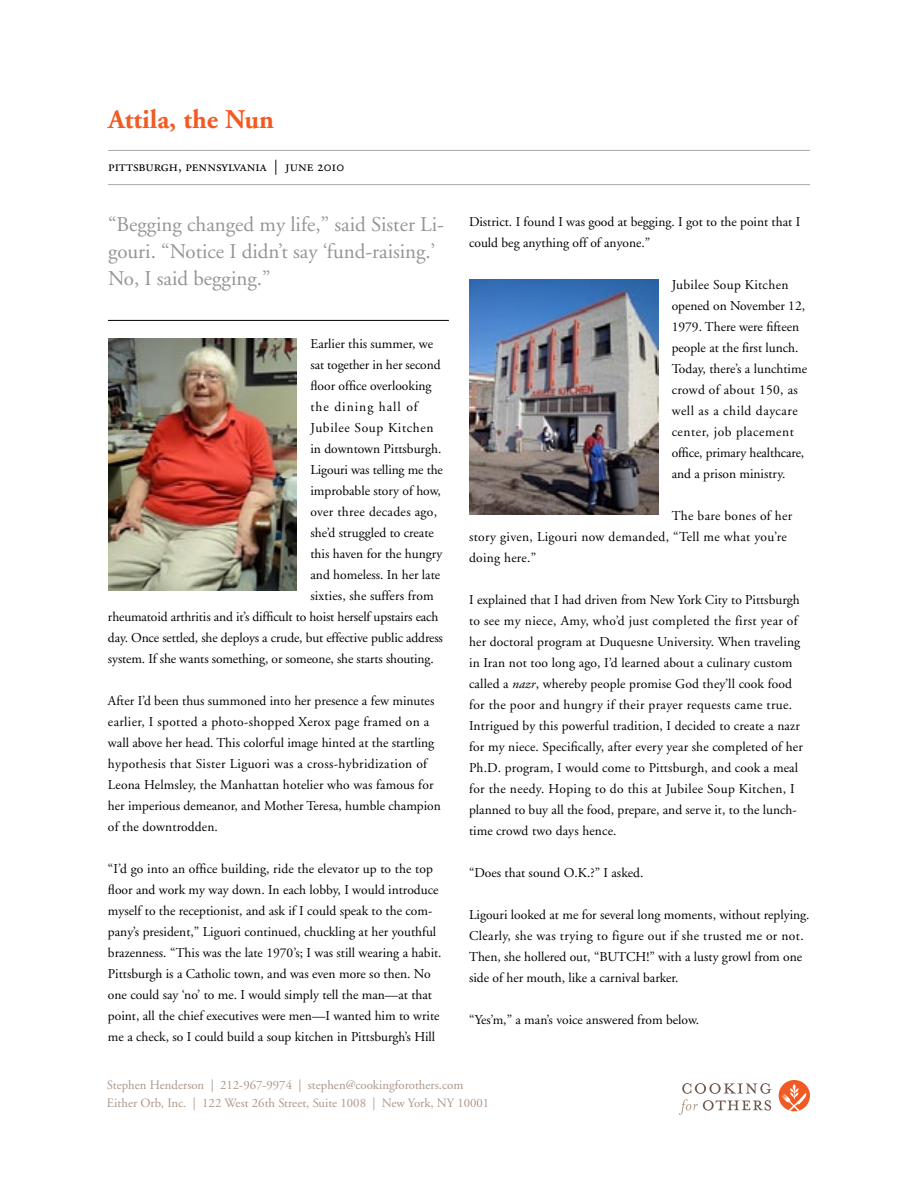
<style>
.page{position:relative;width:918px;height:1188px;background:#fff}
.page>*{position:absolute;margin:0;border:0;box-sizing:border-box;transform-origin:0 0}
.t1{font:700 27px "Adobe Garamond";color:#f15a22}
.t2{font:21px/27px "Adobe Garamond";color:#939598}
.t3{font:15px "Adobe Garamond Regular SC";color:#000}
.t4{font:13.5px/21px "Adobe Garamond";color:#000}
.t5{font:13.5px/21px "Adobe Garamond";letter-spacing:.025em;color:#000}
.t6{font:13.5px "Adobe Garamond";letter-spacing:.05em;color:#000}
.t7{font:13.5px "Adobe Garamond";letter-spacing:.075em;color:#000}
.t8{font:12.75px/18px "Adobe Garamond";color:#ad9689}
.s1{font-style:italic}
</style>
<div class="page">
<hr style="left:108px;top:150px;width:702px;height:1px;background:#a7a9ac">
<hr style="left:108px;top:184px;width:702px;height:1px;background:#a7a9ac">
<svg style="left:679px;top:1083px;width:93px;height:32px"></svg>
<div style="left:779px;top:1080px;width:31px;height:31px;background:#f15a22;border-radius:50%"></div>
<svg style="left:781px;top:1084px;width:27px;height:27px"></svg>
<hr style="left:108px;top:320px;width:341px;height:1px;background:#000">
<img style="left:108px;top:339px;width:189px;height:252px">
<img style="left:469px;top:280px;width:189px;height:235px">
<h1 class="t1" style="left:108px;top:104px;width:168px">Attila, the Nun</h1>
<p class="t3" style="left:108px;top:158px;width:238px">pittsburgh, pennsylvania | june 2010</p>
<h2 class="t2" style="left:108px;top:212px;width:337px">“Begging changed my life,” said Sister Li&shy;gouri. “Notice I didn’t say ‘fund-raising.’<br>No, I said begging.”</h2>
<p class="t4" style="left:310px;top:333px;width:124px">Earlier this summer, we</p>
<p class="t4" style="left:310px;top:354px;width:132px">sat together in her second</p>
<p class="t4" style="left:310px;top:375px;width:123px">floor office overlooking</p>
<p class="t7" style="left:310px;top:399px;width:109px">the dining hall of</p>
<p class="t6" style="left:310px;top:420px;width:125px">Jubilee Soup Kitchen</p>
<p class="t4" style="left:310px;top:438px;width:132px">in downtown Pittsburgh.</p>
<p class="t4" style="left:310px;top:459px;width:134px">Ligouri was telling me the</p>
<p class="t4" style="left:310px;top:480px;width:132px">improbable story of how,</p>
<p class="t5" style="left:310px;top:501px;width:128px">over three decades ago,</p>
<p class="t4" style="left:310px;top:522px;width:125px">she’d struggled to create</p>
<p class="t4" style="left:310px;top:543px;width:134px">this haven for the hungry</p>
<p class="t4" style="left:310px;top:564px;width:131px">and homeless. In her late</p>
<p class="t4" style="left:310px;top:585px;width:124px">sixties, she suffers from</p>
<p class="t4" style="left:108px;top:606px;width:332px">rheumatoid arthritis and it’s difficult to hoist herself upstairs each</p>
<p class="t4" style="left:108px;top:627px;width:337px">day. Once settled, she deploys a crude, but effective public address</p>
<p class="t4" style="left:108px;top:648px;width:327px">system. If she wants something, or someone, she starts shouting.</p>
<p class="t4" style="left:108px;top:690px;width:334px">After I’d been thus summoned into her presence a few minutes earlier, I spotted a photo-shopped Xerox page framed on a wall above her head. This colorful image hinted at the startling hypothesis that Sister Liguori was a cross-hybridization of Leona Helmsley, the Manhattan hotelier who was famous for her imperious demeanor, and Mother Teresa, humble champion of the downtrodden.</p>
<p class="t4" style="left:108px;top:858px;width:335px">“I’d go into an office building, ride the elevator up to the top floor and work my way down. In each lobby, I would introduce myself to the receptionist, and ask if I could speak to the com&shy;pany’s president,” Liguori continued, chuckling at her youthful brazenness. “This was the late 1970’s; I was still wearing a habit.<br>Pittsburgh is a Catholic town, and was even more so then. No one could say ‘no’ to me. I would simply tell the man—at that point, all the chief executives were men—I wanted him to write me a check, so I could build a soup kitchen in Pittsburgh’s Hill</p>
<p class="t4" style="left:469px;top:212px;width:333px">District. I found I was good at begging. I got to the point that I could beg anything off of anyone.”</p>
<p class="t4" style="left:672px;top:274px;width:137px">Jubilee Soup Kitchen opened on November 12,<br>1979. There were fifteen people at the first lunch.<br>Today, there’s a lunchtime crowd of about 150, as well as a child daycare center, job placement office, primary healthcare, and a prison ministry.</p>
<p class="t5" style="left:469px;top:505px;width:325px;text-indent:203px">The bare bones of her story given, Ligouri now demanded, “Tell me what you’re doing here.”</p>
<p class="t4" style="left:469px;top:590px;width:335px">I explained that I had driven from New York City to Pittsburgh to see my niece, Amy, who’d just completed the first year of her doctoral program at Duquesne University. When traveling in Iran not too long ago, I’d learned about a culinary custom called a <span class="s1">nazr</span>, whereby people promise God they’ll cook food for the poor and hungry if their prayer requests came true.<br>Intrigued by this powerful tradition, I decided to create a nazr for my niece. Specifically, after every year she completed of her Ph.D. program, I would come to Pittsburgh, and cook a meal for the needy. Hoping to do this at Jubilee Soup Kitchen, I planned to buy all the food, prepare, and serve it, to the lunch&shy;time crowd two days hence.</p>
<p class="t4" style="left:469px;top:863px;width:176px">“Does that sound O.K.?” I asked.</p>
<p class="t4" style="left:469px;top:905px;width:342px">Ligouri looked at me for several long moments, without replying.<br>Clearly, she was trying to figure out if she trusted me or not.<br>Then, she hollered out, “BUTCH!” with a lusty growl from one side of her mouth, like a carnival barker.</p>
<p class="t4" style="left:469px;top:1010px;width:232px">“Yes’m,” a man’s voice answered from below.</p>
<p class="t8" style="left:107px;top:1077px;width:384px">Stephen Henderson | 212-967-9974 | stephen@cookingforothers.com<br>Either Orb, Inc. | 122 West 26th Street, Suite 1008 | New York, NY 10001</p>
</div>
